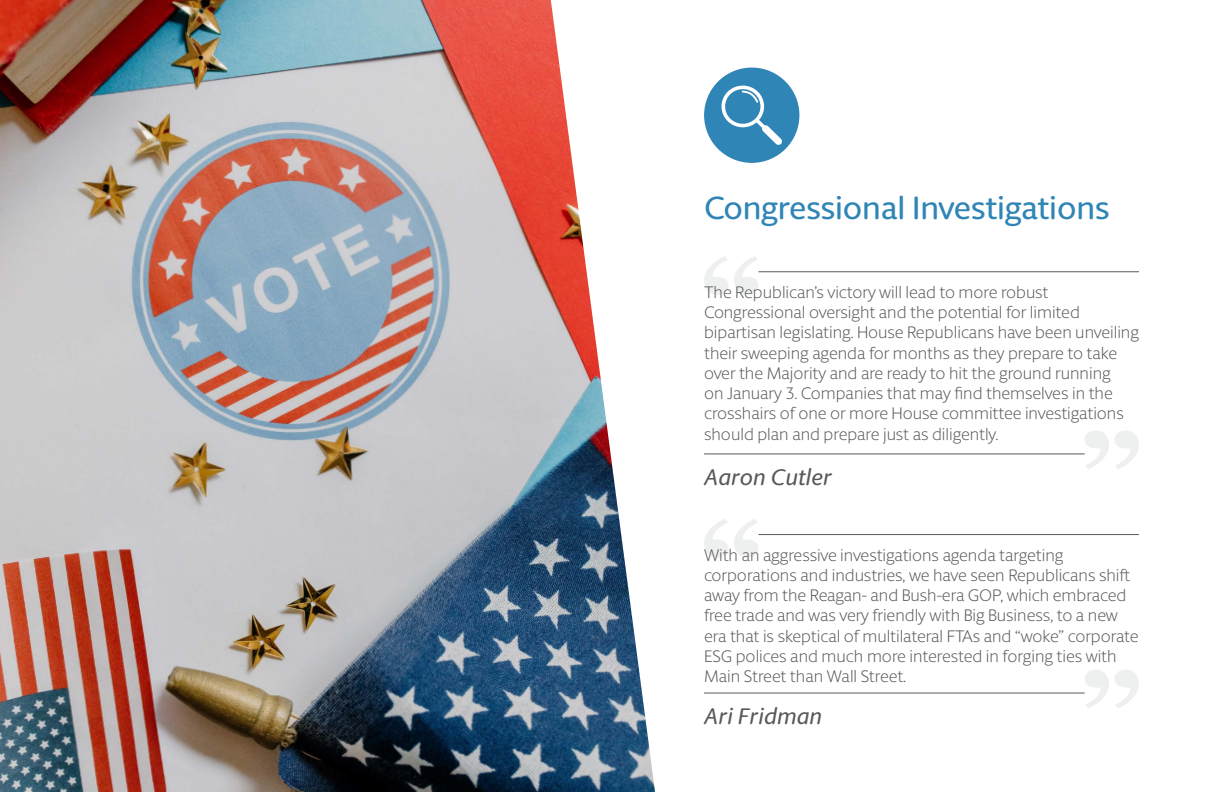
<style>
.page{position:relative;width:1224px;height:792px;background:#fff}
.page>*{position:absolute;margin:0;border:0;box-sizing:border-box;transform-origin:0 0}
.t1{font:500 32.2px "Berlingske Sans Round";letter-spacing:-.005em;color:#3085b7}
.t2{font:italic 500 22.6px "Berlingske Sans Round";color:#58595b}
.t3{font:300 16.8px/20.2px "Berlingske Sans Round";color:#58595b}
</style>
<div class="page">
<svg style="left:704px;top:519px;width:54px;height:38px"></svg>
<svg style="left:704px;top:256px;width:54px;height:39px"></svg>
<img style="left:0;top:0;width:655px;height:792px">
<svg style="left:1085px;top:431px;width:54px;height:38px"></svg>
<svg style="left:1085px;top:670px;width:54px;height:38px"></svg>
<hr style="left:758px;top:272px;width:381px;height:1px;background:#58595b">
<hr style="left:758px;top:534px;width:381px;height:1px;background:#58595b">
<hr style="left:704px;top:454px;width:381px;height:1px;background:#58595b">
<hr style="left:704px;top:693px;width:381px;height:1px;background:#58595b">
<div style="left:704px;top:68px;width:95px;height:95px;background:#3085b7;border-radius:50%"></div>
<svg style="left:721px;top:86px;width:61px;height:59px"></svg>
<h1 class="t1" style="left:704px;top:186px;width:407px">Congressional Investigations</h1>
<p class="t3" style="left:704px;top:281px;width:436px">The Republican’s victory will lead to more robust Congressional oversight and the potential for limited bipartisan legislating. House Republicans have been unveiling their sweeping agenda for months as they prepare to take over the Majority and are ready to hit the ground running<br>on January 3. Companies that may find themselves in the crosshairs of one or more House committee investigations should plan and prepare just as diligently.</p>
<h2 class="t2" style="left:704px;top:461px;width:130px">Aaron Cutler</h2>
<p class="t3" style="left:704px;top:544px;width:436px">With an aggressive investigations agenda targeting corporations and industries, we have seen Republicans shift away from the Reagan- and Bush-era GOP, which embraced free trade and was very friendly with Big Business, to a new era that is skeptical of multilateral FTAs and “woke” corporate ESG polices and much more interested in forging ties with Main Street than Wall Street.</p>
<h2 class="t2" style="left:704px;top:701px;width:120px">Ari Fridman</h2>
</div>
